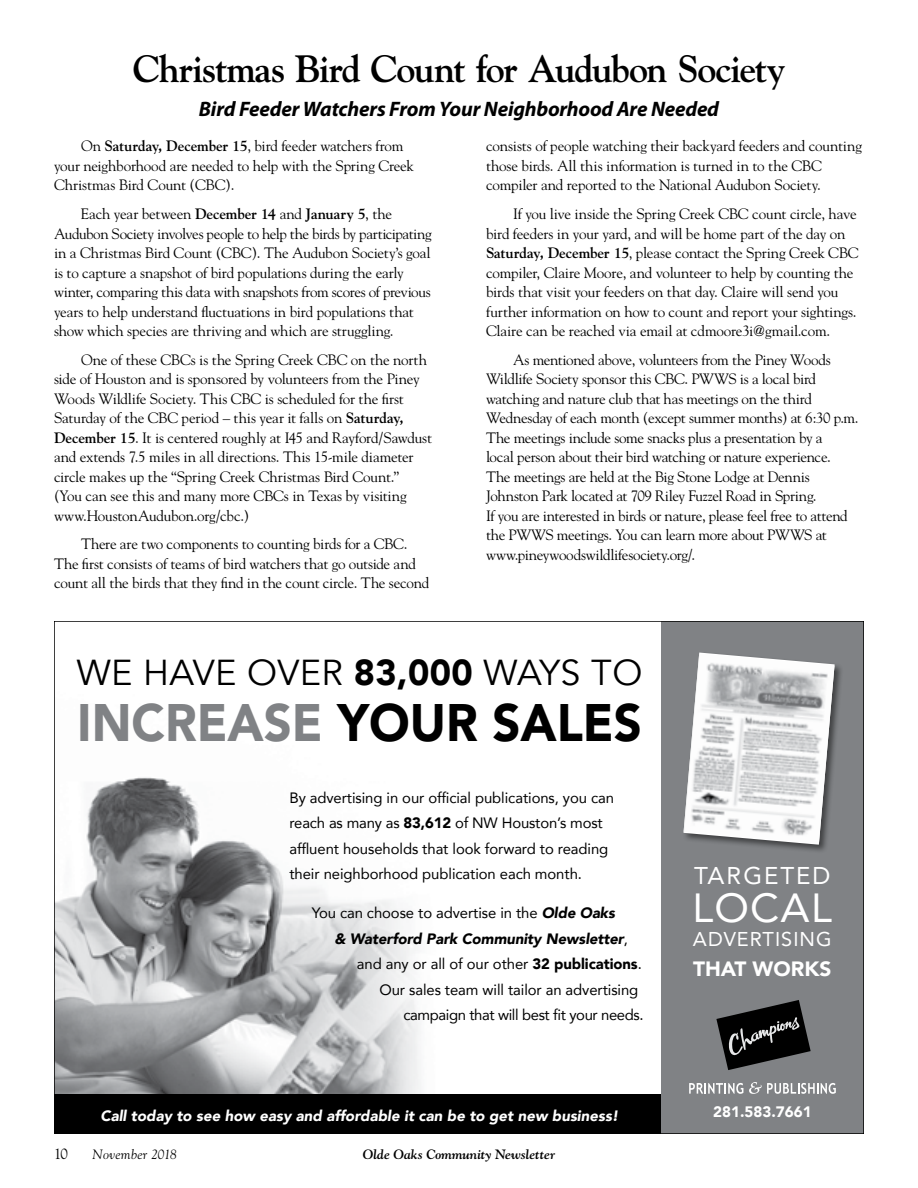
<style>
.page{position:relative;width:918px;height:1188px;background:#fff}
.page>*{position:absolute;margin:0;border:0;box-sizing:border-box;transform-origin:0 0}
.t1{font:900 52.65px "Avenir";color:#000;scale:.93 1}
.t2{font:40.65px "Avenir";letter-spacing:.03em;color:#fff}
.t3{font:700 37.95px "Goudy";letter-spacing:-.04em;color:#000}
.t4{font:36px "Avenir";letter-spacing:.01em;color:#000}
.t5{font:24.15px "Avenir";letter-spacing:.08em;color:#fff}
.t6{font:italic 700 21px "Myriad Pro";letter-spacing:-.01em;color:#000}
.t7{font:900 20.7px "Avenir";color:#fff}
.t8{font:19.95px "Avenir";letter-spacing:.05em;color:#fff}
.t9{font:900 15.15px "Avenir";color:#fff}
.t10{font:15px/19.5px "Goudy";letter-spacing:-.015em;color:#000}
.t11{font:15px/25.5px "Avenir";letter-spacing:-.005em;color:#000}
.t12{font:italic 900 15px "Avenir";color:#fff}
.t13{font:italic 900 15px "Avenir";letter-spacing:-.005em;color:#000}
.t14{font:15px "Avenir";letter-spacing:-.025em;color:#000}
.t15{font:italic 700 13.5px "Goudy";color:#000}
.t16{font:italic 13.5px "Goudy";letter-spacing:.015em;color:#000}
.s1{font-weight:700}
.s2{font-weight:900}
.s3{color:#808285}
.s4{font-weight:900;font-style:italic}
.s5{font-weight:400;font-style:normal}
</style>
<div class="page">
<img style="left:57px;top:777px;width:389px;height:318px">
<div style="left:54px;top:1095px;width:622px;height:39px;background:#000"></div>
<div style="left:662px;top:621px;width:202px;height:513px;background:#808285"></div>
<div style="left:682px;top:651px;width:162px;height:203px;background:#000;opacity:.5"></div>
<svg style="left:683px;top:653px;width:152px;height:192px"></svg>
<img style="left:684px;top:654px;width:151px;height:189px">
<svg style="left:716px;top:1000px;width:95px;height:70px"></svg>
<svg style="left:689px;top:1083px;width:54px;height:11px"></svg>
<svg style="left:749px;top:1082px;width:87px;height:12px"></svg>
<h3 class="t3" style="left:133px;top:45px;width:654px">Christmas Bird Count for Audubon Society</h3>
<h3 class="t6" style="left:199px;top:95px;width:522px">Bird Feeder Watchers From Your Neighborhood Are Needed</h3>
<p class="t10" style="left:54px;top:136px;width:362px;text-indent:27px">On <span class="s1">Saturday, December 15</span>, bird feeder watchers from your neighborhood are needed to help with the Spring Creek<br>Christmas Bird Count (CBC).</p>
<p class="t10" style="left:54px;top:204px;width:379px;text-indent:27px">Each year between <span class="s1">December 14</span> and <span class="s1">January 5</span>, the Audubon Society involves people to help the birds by participating in a Christmas Bird Count (CBC). The Audubon Society’s goal is to capture a snapshot of bird populations during the early winter, comparing this data with snapshots from scores of previous years to help understand fluctuations in bird populations that show which species are thriving and which are struggling.</p>
<p class="t10" style="left:54px;top:349px;width:380px;text-indent:27px">One of these CBCs is the Spring Creek CBC on the north side of Houston and is sponsored by volunteers from the Piney Woods Wildlife Society. This CBC is scheduled for the first Saturday of the CBC period – this year it falls on <span class="s1">Saturday, December 15</span>. It is centered roughly at I45 and Rayford/Sawdust and extends 7.5 miles in all directions. This 15-mile diameter circle makes up the “Spring Creek Christmas Bird Count.”<br>(You can see this and many more CBCs in Texas by visiting www.HoustonAudubon.org/cbc.)</p>
<p class="t10" style="left:54px;top:534px;width:377px;text-indent:27px">There are two components to counting birds for a CBC.<br>The first consists of teams of bird watchers that go outside and count all the birds that they find in the count circle. The second</p>
<p class="t10" style="left:486px;top:136px;width:378px">consists of people watching their backyard feeders and counting those birds. All this information is turned in to the CBC compiler and reported to the National Audubon Society.</p>
<p class="t10" style="left:486px;top:204px;width:374px;text-indent:27px">If you live inside the Spring Creek CBC count circle, have bird feeders in your yard, and will be home part of the day on <span class="s1">Saturday, December 15</span>, please contact the Spring Creek CBC compiler, Claire Moore, and volunteer to help by counting the birds that visit your feeders on that day. Claire will send you further information on how to count and report your sightings.<br>Claire can be reached via email at cdmoore3i@gmail.com.</p>
<p class="t10" style="left:486px;top:349px;width:374px;text-indent:27px">As mentioned above, volunteers from the Piney Woods Wildlife Society sponsor this CBC. PWWS is a local bird watching and nature club that has meetings on the third Wednesday of each month (except summer months) at 6:30 p.m.<br>The meetings include some snacks plus a presentation by a<br>local person about their bird watching or nature experience.<br>The meetings are held at the Big Stone Lodge at Dennis Johnston Park located at 709 Riley Fuzzel Road in Spring.<br>If you are interested in birds or nature, please feel free to attend the PWWS meetings. You can learn more about PWWS at www.pineywoodswildlifesociety.org/.</p>
<h3 class="t4" style="left:77px;top:651px;width:567px">WE HAVE OVER <span class="s2">83,000</span> WAYS TO</h3>
<h1 class="t1" style="left:77px;top:677px;width:609px"><span class="s3">INCREASE</span> YOUR SALES</h1>
<p class="t11" style="left:289px;top:784px;width:326px">By advertising in our official publications, you can reach as many as <span class="s2">83,612</span> of NW Houston’s most affluent households that look forward to reading their neighborhood publication each month.</p>
<p class="t11" style="left:312px;top:900px;width:305px">You can choose to advertise in the <span class="s4">Olde Oaks</span></p>
<p class="t13" style="left:334px;top:926px;width:295px">&amp; Waterford Park Community Newsletter<span class="s5">,</span></p>
<p class="t11" style="left:357px;top:951px;width:286px">and any or all of our other <span class="s2">32 publications</span>.</p>
<p class="t11" style="left:379px;top:976px;width:260px">Our sales team will tailor an advertising</p>
<p class="t14" style="left:403px;top:1003px;width:242px">campaign that will best fit your needs.</p>
<h3 class="t5" style="left:694px;top:856px;width:138px">TARGETED</h3>
<h2 class="t2" style="left:693px;top:875px;width:141px">LOCAL</h2>
<h3 class="t8" style="left:693px;top:923px;width:140px">ADVERTISING</h3>
<h3 class="t7" style="left:693px;top:951px;width:140px">THAT WORKS</h3>
<p class="t12" style="left:100px;top:1103px;width:520px">Call today to see how easy and affordable it can be to get new business!</p>
<p class="t9" style="left:713px;top:1098px;width:100px">281.583.7661</p>
<p class="t10" style="left:54px;top:1144px;width:15px">10</p>
<p class="t16" style="left:93px;top:1146px;width:86px">November 2018</p>
<p class="t15" style="left:363px;top:1146px;width:194px">Olde Oaks Community Newsletter</p>
</div>
